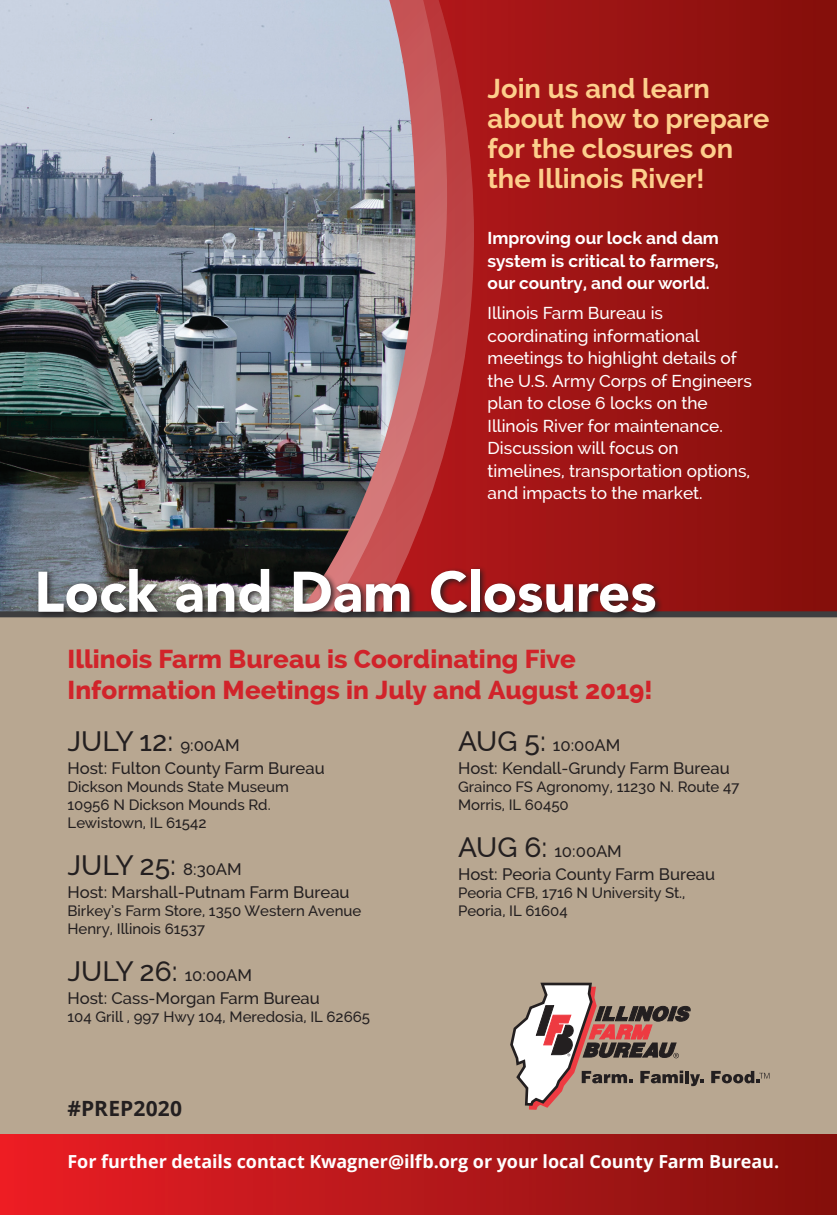
<style>
.page{position:relative;width:837px;height:1215px;background:#fff}
.page>*{position:absolute;margin:0;border:0;box-sizing:border-box;transform-origin:0 0}
.t1{font:900 56.55px "Avenir LT Pro";color:#fff}
.t2{font:500 28.05px "Raleway";color:#231f20}
.t3{font:700 27.3px/30.2px "Raleway";color:#fdcf8c}
.t4{font:800 25.95px/31px "Raleway";color:#d1232a}
.t5{font:700 21px "Open Sans";letter-spacing:.005em;color:#231f20}
.t6{font:700 18px "Open Sans";letter-spacing:-.005em;color:#fff}
.t7{font:500 17.25px/22.5px "Raleway";color:#fff}
.t8{font:700 17.25px/22.5px "Raleway";color:#fff;text-align:justify}
.t9{font:500 16.65px/23.4px "Raleway";color:#231f20}
.t10{font:500 15px/18px "Raleway";color:#231f20}
.s1{font-size:16.65px}
.s2{font-size:28.05px}
</style>
<div class="page">
<svg style="left:474px;top:1px;width:363px;height:610px;background:#961211"></svg>
<svg style="left:447px;top:0;width:27px;height:566px;background:#b52d2f"></svg>
<svg style="left:417px;top:0;width:30px;height:566px;background:#c34f51"></svg>
<img style="left:0;top:0;width:417px;height:611px">
<div style="left:0;top:614px;width:837px;height:601px;background:#b8a791"></div>
<div style="left:0;top:1135px;width:837px;height:80px;background:linear-gradient(to right,#eb1e25,#82100d)"></div>
<svg style="left:510px;top:983px;width:193px;height:127px"></svg>
<svg style="left:711px;top:1071px;width:59px;height:12px"></svg>
<div style="left:0;top:611px;width:837px;height:6px;background:#3e3e3f"></div>
<div style="left:35px;top:566px;width:628px;height:55px;background:#231f20;opacity:.9"></div>
<h3 class="t3" style="left:488px;top:73px;width:283px">Join us and learn about how to prepare for the closures on the Illinois River!</h3>
<p class="t8" style="left:488px;top:227px;width:233px">Improving our lock and dam system is critical to farmers, our country, and our world.</p>
<p class="t7" style="left:488px;top:302px;width:266px">Illinois Farm Bureau is coordinating informational meetings to highlight details of the U.S. Army Corps of Engineers plan to close 6 locks on the<br>Illinois River for maintenance.<br>Discussion will focus on timelines, transportation options, and impacts to the market.</p>
<h1 class="t1" style="left:34px;top:558px;width:624px">Lock and Dam Closures</h1>
<h3 class="t4" style="left:68px;top:643px;width:587px">Illinois Farm Bureau is Coordinating Five<br>Information Meetings in July and August 2019!</h3>
<h2 class="t2" style="left:68px;top:724px;width:174px">JULY 12: <span class="s1">9:00AM</span></h2>
<p class="t9" style="left:68px;top:756px;width:259px">Host: Fulton County Farm Bureau</p>
<p class="t10" style="left:68px;top:778px;width:223px">Dickson Mounds State Museum<br>10956 N Dickson Mounds Rd.<br>Lewistown, IL 61542</p>
<h2 class="t2" style="left:68px;top:848px;width:176px">JULY 25: <span class="s1">8:30AM</span></h2>
<p class="t9" style="left:68px;top:880px;width:284px">Host: Marshall-Putnam Farm Bureau</p>
<p class="t10" style="left:68px;top:902px;width:295px">Birkey’s Farm Store, 1350 Western Avenue<br>Henry, Illinois 61537</p>
<h2 class="t2" style="left:68px;top:954px;width:186px">JULY 26: <span class="s1">10:00AM</span></h2>
<p class="t9" style="left:68px;top:986px;width:254px">Host: Cass-Morgan Farm Bureau</p>
<p class="t10" style="left:68px;top:1008px;width:304px">104 Grill , 997 Hwy 104, Meredosia, IL 62665</p>
<p class="t9" style="left:458px;top:733px;width:273px"><span class="s2">AUG 5:</span> 10:00AM<br>Host: Kendall-Grundy Farm Bureau</p>
<p class="t10" style="left:458px;top:778px;width:283px">Grainco FS Agronomy, 11230 N. Route 47<br>Morris, IL 60450</p>
<p class="t9" style="left:458px;top:839px;width:259px"><span class="s2">AUG 6:</span> 10:00AM<br>Host: Peoria County Farm Bureau</p>
<p class="t10" style="left:458px;top:884px;width:229px">Peoria CFB, 1716 N University St.,<br>Peoria, IL 61604</p>
<h3 class="t5" style="left:68px;top:1094px;width:116px">#PREP2020</h3>
<p class="t6" style="left:68px;top:1149px;width:713px">For further details contact Kwagner@ilfb.org or your local County Farm Bureau.</p>
</div>
